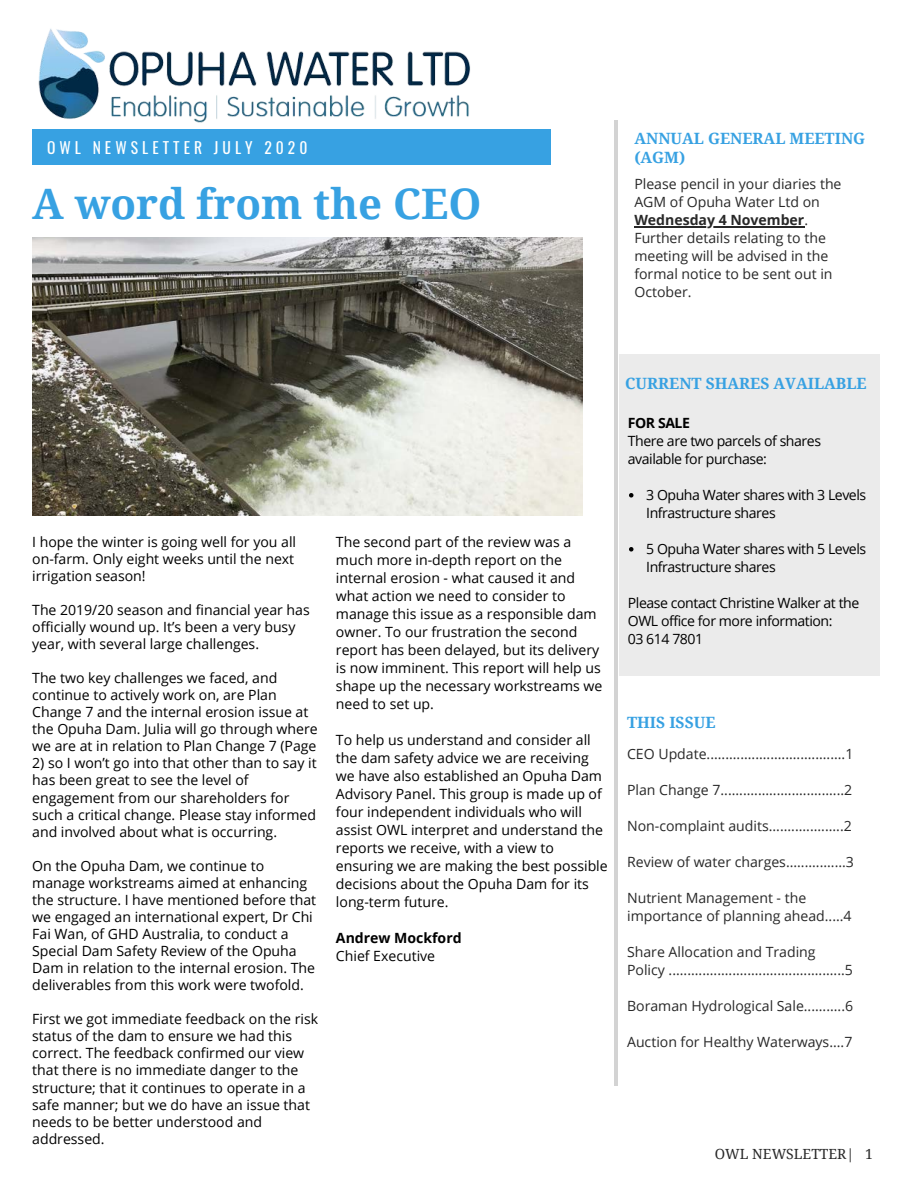
<style>
.page{position:relative;width:918px;height:1188px;background:#fff}
.page>*{position:absolute;margin:0;border:0;box-sizing:border-box;transform-origin:0 0}
.t1{font:700 42px "Droid Serif";color:#37a1e2}
.t2{font:700 15.6px/19.2px "Droid Serif";color:#37a1e2}
.t3{font:15.6px "Oswald";letter-spacing:.26em;color:#fff}
.t4{font:14.1px/17.1px "Open Sans";color:#000}
.t5{font:14.1px/18px "Open Sans";color:#282828}
.t6{font:14.1px/18px "Open Sans";letter-spacing:-.03em;color:#000}
.t7{font:700 14.1px "Open Sans";color:#000}
.t8{font:13.95px "Droid Serif";color:#282828}
.s1{font-weight:700}
</style>
<div class="page">
<img style="left:32px;top:238px;width:550px;height:278px">
<img style="left:32px;top:28px;width:447px;height:102px">
<div style="left:32px;top:130px;width:519px;height:35px;background:#37a1e2"></div>
<div style="left:619px;top:354px;width:261px;height:322px;background:#ebebeb"></div>
<svg style="left:629px;top:493px;width:4px;height:5px"></svg>
<svg style="left:629px;top:547px;width:4px;height:5px"></svg>
<hr style="left:614px;top:121px;width:4px;height:965px;background:#d3d3d3">
<hr style="left:634px;top:226px;width:171px;height:1px;background:#282828">
<p class="t3" style="left:47px;top:135px;width:262px">OWL NEWSLETTER JULY 2020</p>
<h1 class="t1" style="left:32px;top:180px;width:451px">A word from the CEO</h1>
<p class="t2" style="left:634px;top:129px;width:232px">ANNUAL GENERAL MEETING (AGM)</p>
<p class="t5" style="left:634px;top:175px;width:209px">Please pencil in your diaries the<br>AGM of Opuha Water Ltd on<br><span class="s1">Wednesday 4 November</span>.<br>Further details relating to the meeting will be advised in the formal notice to be sent out in<br>October.</p>
<p class="t4" style="left:32px;top:533px;width:265px">I hope the winter is going well for you all on-farm. Only eight weeks until the next irrigation season!</p>
<p class="t4" style="left:32px;top:601px;width:279px">The 2019/20 season and financial year has officially wound up. It’s been a very busy year, with several large challenges.</p>
<p class="t4" style="left:32px;top:669px;width:287px">The two key challenges we faced, and continue to actively work on, are Plan Change 7 and the internal erosion issue at the Opuha Dam. Julia will go through where we are at in relation to Plan Change 7 (Page</p>
<p class="t4" style="left:32px;top:754px;width:286px">2) so I won’t go into that other than to say it has been great to see the level of engagement from our shareholders for such a critical change. Please stay informed and involved about what is occurring.</p>
<p class="t4" style="left:32px;top:857px;width:285px">On the Opuha Dam, we continue to manage workstreams aimed at enhancing the structure. I have mentioned before that we engaged an international expert, Dr Chi Fai Wan, of GHD Australia, to conduct a Special Dam Safety Review of the Opuha Dam in relation to the internal erosion. The deliverables from this work were twofold.</p>
<p class="t4" style="left:32px;top:1010px;width:287px">First we got immediate feedback on the risk status of the dam to ensure we had this correct. The feedback confirmed our view that there is no immediate danger to the structure; that it continues to operate in a safe manner; but we do have an issue that needs to be better understood and addressed.</p>
<p class="t4" style="left:336px;top:532px;width:268px;line-height:18px">The second part of the review was a much more in-depth report on the internal erosion - what caused it and what action we need to consider to manage this issue as a responsible dam owner. To our frustration the second report has been delayed, but its delivery is now imminent. This report will help us shape up the necessary workstreams we need to set up.</p>
<p class="t4" style="left:336px;top:730px;width:273px;line-height:18px">To help us understand and consider all the dam safety advice we are receiving we have also established an Opuha Dam Advisory Panel. This group is made up of four independent individuals who will assist OWL interpret and understand the reports we receive, with a view to ensuring we are making the best possible decisions about the Opuha Dam for its long-term future.</p>
<p class="t7" style="left:336px;top:927px;width:127px">Andrew Mockford</p>
<p class="t4" style="left:336px;top:947px;width:101px">Chief Executive</p>
<p class="t2" style="left:625px;top:374px;width:243px">CURRENT SHARES AVAILABLE</p>
<p class="t7" style="left:628px;top:413px;width:64px">FOR SALE</p>
<p class="t6" style="left:628px;top:431px;width:195px">There are two parcels of shares available for purchase:</p>
<p class="t6" style="left:646px;top:485px;width:222px">3 Opuha Water shares with 3 Levels<br>Infrastructure shares</p>
<p class="t6" style="left:646px;top:539px;width:222px">5 Opuha Water shares with 5 Levels<br>Infrastructure shares</p>
<p class="t6" style="left:628px;top:593px;width:233px">Please contact Christine Walker at the<br>OWL office for more information:<br>03 614 7801</p>
<p class="t2" style="left:627px;top:713px;width:90px">THIS ISSUE</p>
<p class="t5" style="left:627px;top:745px;width:228px">CEO Update.....................................1</p>
<p class="t5" style="left:627px;top:781px;width:227px">Plan Change 7.................................2</p>
<p class="t5" style="left:627px;top:817px;width:226px">Non-complaint audits....................2</p>
<p class="t5" style="left:627px;top:853px;width:228px">Review of water charges................3</p>
<p class="t5" style="left:627px;top:889px;width:226px">Nutrient Management - the importance of planning ahead.....4</p>
<p class="t5" style="left:627px;top:943px;width:227px">Share Allocation and Trading<br>Policy ...............................................5</p>
<p class="t5" style="left:627px;top:997px;width:228px">Boraman Hydrological Sale...........6</p>
<p class="t5" style="left:627px;top:1033px;width:227px">Auction for Healthy Waterways....7</p>
<p class="t8" style="left:715px;top:1147px;width:159px">OWL NEWSLETTER| 1</p>
</div>
